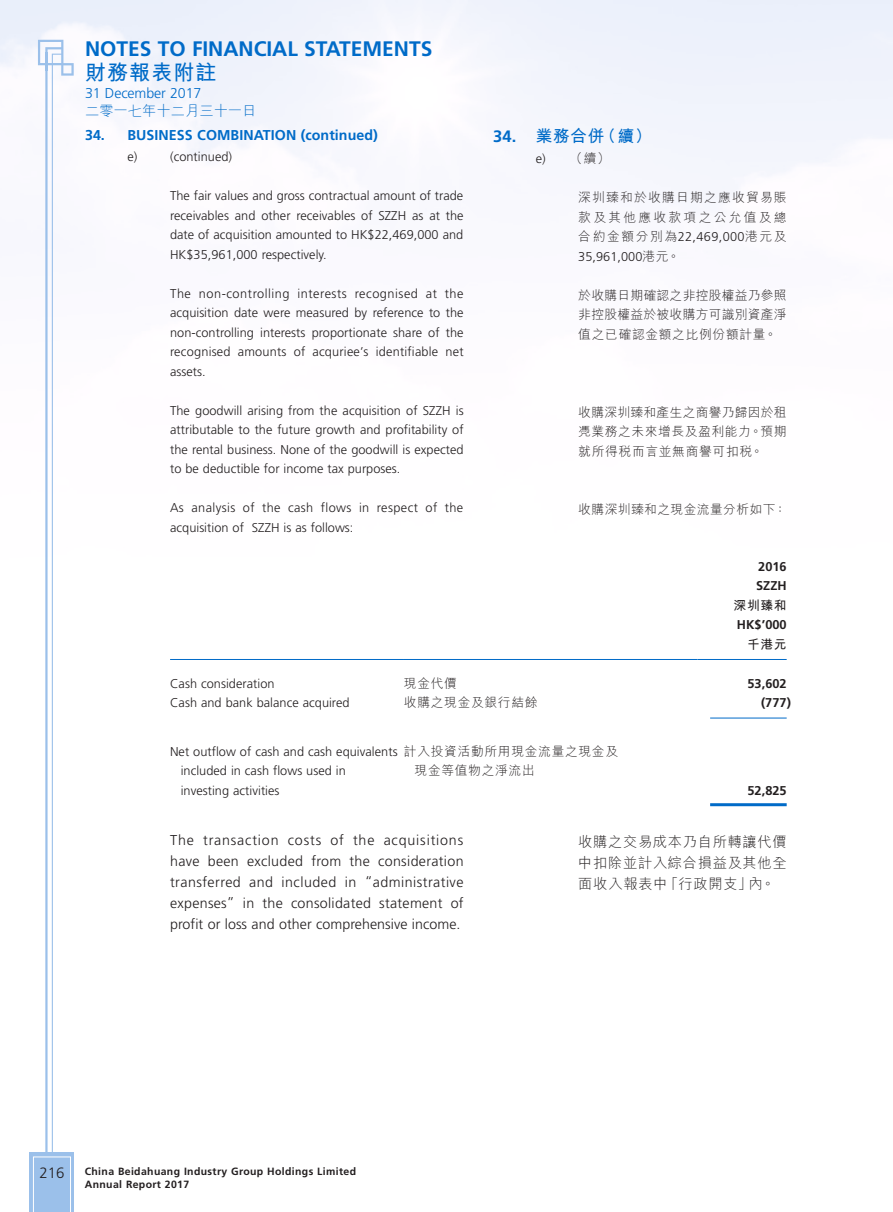
<style>
.page{position:relative;width:893px;height:1212px;background:#fff}
.page>*{position:absolute;margin:0;border:0;box-sizing:border-box;transform-origin:0 0}
.t1{font:700 21px "Frutiger LT Std";color:#006bc8}
.t2{font:700 21px "M Hei HK";letter-spacing:.055em;color:#006bc8}
.C_Heading_1{font:700 16.5px "M Hei HK";color:#006bc8}
.t3{font:300 15px "Frutiger LT Std";color:#231f20}
.Body_Text{font:300 14.25px/21px "Frutiger LT Std";letter-spacing:.005em;color:#231f20;text-align:justify}
.C_Body_Text{font:300 14.25px/21px "M Hei HK";letter-spacing:.05em;color:#231f20;text-align:justify}
.Heading_1{font:700 14.25px "Frutiger LT Std";letter-spacing:.005em;color:#006bc8}
.t4{font:300 14.25px "Frutiger LT Std";letter-spacing:-.005em;color:#006bc8}
.t5{font:300 14.25px "M Hei HK";letter-spacing:.005em;color:#006bc8}
.Notes{font:300 12.75px/19.5px "Frutiger LT Std";letter-spacing:.005em;color:#231f20;text-align:justify}
.Notes-2{font:300 12.75px/19.5px "M Hei HK";letter-spacing:.055em;color:#231f20;text-align:justify}
.Notes-3{font:300 12.75px/19.5px "Frutiger LT Std";letter-spacing:.03em;color:#231f20}
.Notes-4{font:700 12.75px "Frutiger LT Std";letter-spacing:.005em;color:#231f20}
.Notes-5{font:300 12.75px "M Hei HK";letter-spacing:.035em;color:#231f20}
.Notes-6{font:700 12.75px "M Hei HK";letter-spacing:.055em;color:#231f20}
.C_Notes{font:300 12.75px "M Hei HK";color:#231f20}
.t6{font:700 10.5px/12.8px "Frutiger LT Std";letter-spacing:.035em;color:#231f20}
.s1{font-family:"Frutiger LT Std"}
</style>
<div class="page">
<div style="left:30px;top:1152px;width:44px;height:60px;background:#9bc0ea"></div>
<svg style="left:33px;top:40px;width:41px;height:1172px"></svg>
<hr style="left:45px;top:52px;width:3px;height:19px;background:#9bc0ea">
<hr style="left:170px;top:659px;width:234px;height:1px;background:#006bc8">
<hr style="left:404px;top:659px;width:293px;height:1px;background:#006bc8">
<hr style="left:697px;top:659px;width:90px;height:1px;background:#006bc8">
<hr style="left:710px;top:718px;width:77px;height:1px;background:#006bc8">
<hr style="left:710px;top:803px;width:77px;height:3px;background:#006bc8">
<h1 class="t1" style="left:85px;top:36px;width:349px">NOTES TO FINANCIAL STATEMENTS</h1>
<h1 class="t2" style="left:85px;top:57px;width:133px">財務報表附註</h1>
<p class="t4" style="left:85px;top:85px;width:118px">31 December 2017</p>
<p class="t5" style="left:85px;top:103px;width:173px">二零一七年十二月三十一日</p>
<p class="Heading_1" style="left:85px;top:127px;width:294px">34. BUSINESS COMBINATION (continued)</p>
<p class="Notes" style="left:128px;top:147px;width:11px">e)</p>
<p class="Notes" style="left:170px;top:147px;width:64px">(continued)</p>
<p class="Notes" style="left:170px;top:186px;width:295px">The fair values and gross contractual amount of trade receivables and other receivables of SZZH as at the date of acquisition amounted to HK$22,469,000 and HK$35,961,000 respectively.</p>
<p class="Notes" style="left:170px;top:284px;width:295px">The non-controlling interests recognised at the acquisition date were measured by reference to the non-controlling interests proportionate share of the recognised amounts of acquriee’s identifiable net assets.</p>
<p class="Notes" style="left:170px;top:401px;width:295px">The goodwill arising from the acquisition of SZZH is attributable to the future growth and profitability of the rental business. None of the goodwill is expected to be deductible for income tax purposes.</p>
<p class="Notes-3" style="left:170px;top:498px;width:295px">As analysis of the cash flows in respect of the acquisition of SZZH is as follows:</p>
<p class="C_Heading_1" style="left:493px;top:124px;width:160px"><span class="s1">34.</span> 業務合併（續）</p>
<p class="C_Notes" style="left:536px;top:152px;width:76px"><span class="s1">e)</span> （續）</p>
<p class="Notes-2" style="left:578px;top:188px;width:210px">深圳臻和於收購日期之應收貿易賬款及其他應收款項之公允值及總合約金額分別為<span class="s1">22,469,000</span>港元及<span class="s1">35,961,000</span>港元。</p>
<p class="Notes-2" style="left:578px;top:285px;width:210px">於收購日期確認之非控股權益乃參照非控股權益於被收購方可識別資產淨值之已確認金額之比例份額計量。</p>
<p class="Notes-2" style="left:578px;top:402px;width:210px">收購深圳臻和產生之商譽乃歸因於租凴業務之未來增長及盈利能力。預期就所得稅而言並無商譽可扣稅。</p>
<p class="Notes-5" style="left:578px;top:503px;width:210px">收購深圳臻和之現金流量分析如下：</p>
<p class="Notes-4" style="left:758px;top:559px;width:30px">2016</p>
<p class="Notes-4" style="left:756px;top:578px;width:32px">SZZH</p>
<p class="Notes-6" style="left:734px;top:596px;width:55px">深圳臻和</p>
<p class="Notes-4" style="left:737px;top:617px;width:51px">HK$’000</p>
<p class="Notes-6" style="left:747px;top:635px;width:41px">千港元</p>
<p class="Notes" style="left:170px;top:674px;width:106px">Cash consideration</p>
<p class="Notes-2" style="left:404px;top:673px;width:55px">現金代價</p>
<p class="Notes-4" style="left:747px;top:676px;width:41px">53,602</p>
<p class="Notes" style="left:170px;top:693px;width:181px">Cash and bank balance acquired</p>
<p class="Notes-2" style="left:404px;top:693px;width:135px">收購之現金及銀行結餘</p>
<p class="Notes-4" style="left:761px;top:695px;width:31px">(777)</p>
<p class="Notes" style="left:181px;top:742px;width:218px;text-align:left;text-indent:-11px">Net outflow of cash and cash equivalents included in cash flows used in<br>investing activities</p>
<p class="Notes-2" style="left:415px;top:741px;width:205px;text-indent:-11px">計入投資活動所用現金流量之現金及現金等值物之淨流出</p>
<p class="Notes-4" style="left:747px;top:783px;width:41px">52,825</p>
<p class="Body_Text" style="left:170px;top:830px;width:295px">The transaction costs of the acquisitions have been excluded from the consideration transferred and included in “administrative expenses” in the consolidated statement of profit or loss and other comprehensive income.</p>
<p class="t3" style="left:39px;top:1164px;width:27px">216</p>
<p class="t6" style="left:85px;top:1165px;width:273px">China Beidahuang Industry Group Holdings Limited<br>Annual Report 2017</p>
<p class="C_Body_Text" style="left:578px;top:831px;width:210px">收購之交易成本乃自所轉讓代價中扣除並計入綜合損益及其他全面收入報表中「行政開支」內。</p>
</div>
